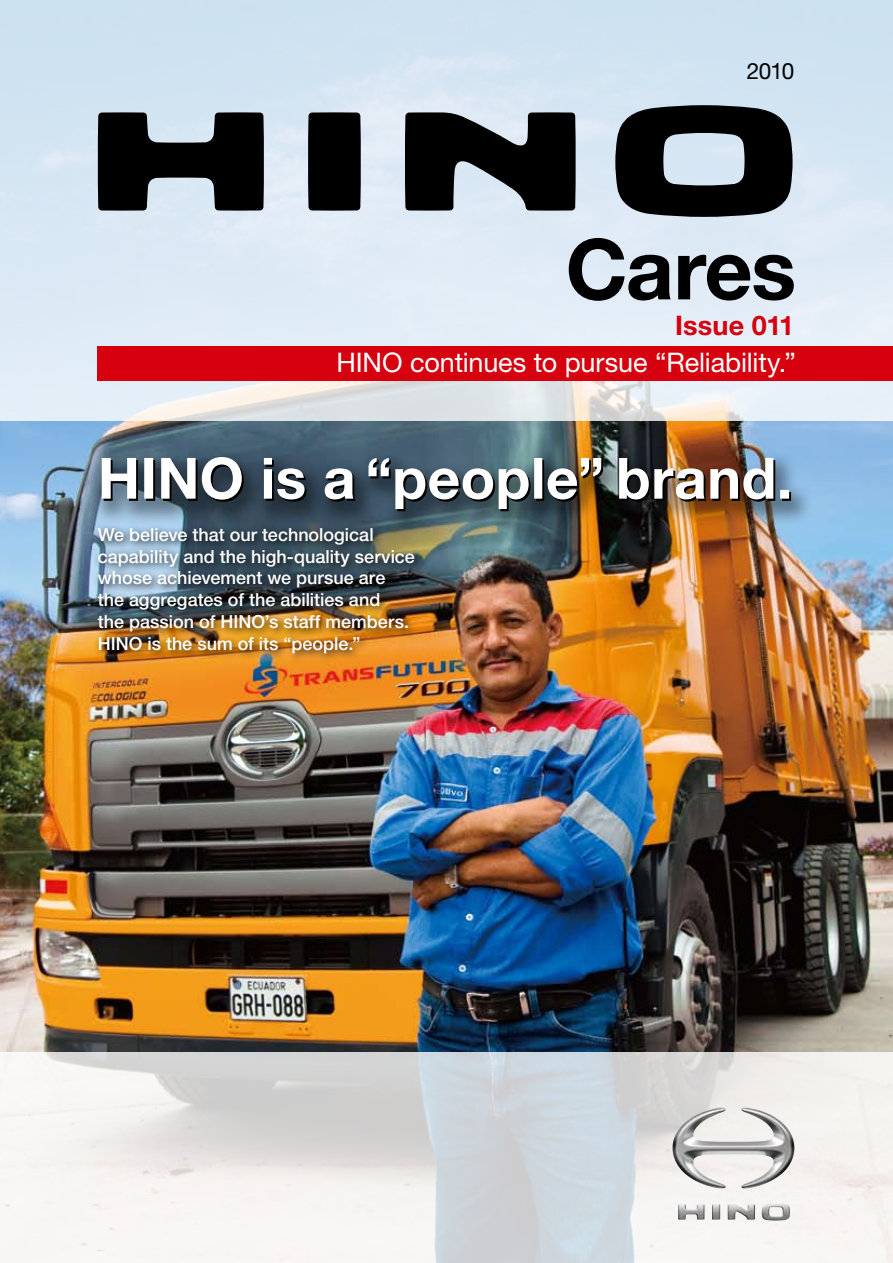
<style>
.page{position:relative;width:893px;height:1263px;background:#fff}
.page>*{position:absolute;margin:0;border:0;box-sizing:border-box;transform-origin:0 0}
.t1{font:700 84px "Helvetica Neue LT Std";letter-spacing:-.02em;color:#000}
.t2{font:27px "Helvetica Neue LT Std";letter-spacing:-.005em;color:#fff}
.t3{font:700 27px "Helvetica Neue LT Std";letter-spacing:.005em;color:#d7000f}
.t4{font:22.5px "Helvetica Neue LT Std";color:#000}
.t5{font:500 18px/21.8px "Helvetica Neue LT Std";color:#fff}
</style>
<div class="page">
<img style="left:0;top:421px;width:893px;height:631px">
<svg style="left:0;top:0;width:893px;height:421px;background:#dae7f2"></svg>
<svg style="left:0;top:1052px;width:893px;height:211px"></svg>
<img style="left:672px;top:1107px;width:122px;height:114px">
<svg style="left:615px;top:105px;width:178px;height:112px;background:#404549"></svg>
<svg style="left:405px;top:112px;width:171px;height:99px;background:#34373a"></svg>
<div style="left:308px;top:112px;width:53px;height:99px;background:#000"></div>
<svg style="left:98px;top:112px;width:166px;height:99px;background:#383c3f"></svg>
<div style="left:93px;top:523px;width:332px;height:140px;background:#000;opacity:.89"></div>
<div style="left:98px;top:346px;width:795px;height:34px;background:#d7000f"></div>
<div style="left:89px;top:448px;width:723px;height:87px;background:#000;opacity:.4"></div>
<img style="left:102px;top:457px;width:689px;height:54px">
<p class="t4" style="left:747px;top:58px;width:49px">2010</p>
<h1 class="t1" style="left:565px;top:217px;width:232px">Cares</h1>
<h2 class="t3" style="left:675px;top:309px;width:120px">Issue 011</h2>
<h2 class="t2" style="left:336px;top:347px;width:461px">HINO continues to pursue “Reliability.”</h2>
<p class="t5" style="left:98px;top:523px;width:319px">We believe that our technological capability and the high-quality service whose achievement we pursue are the aggregates of the abilities and<br>the passion of HINO’s staff members.<br>HINO is the sum of its “people.”</p>
</div>
